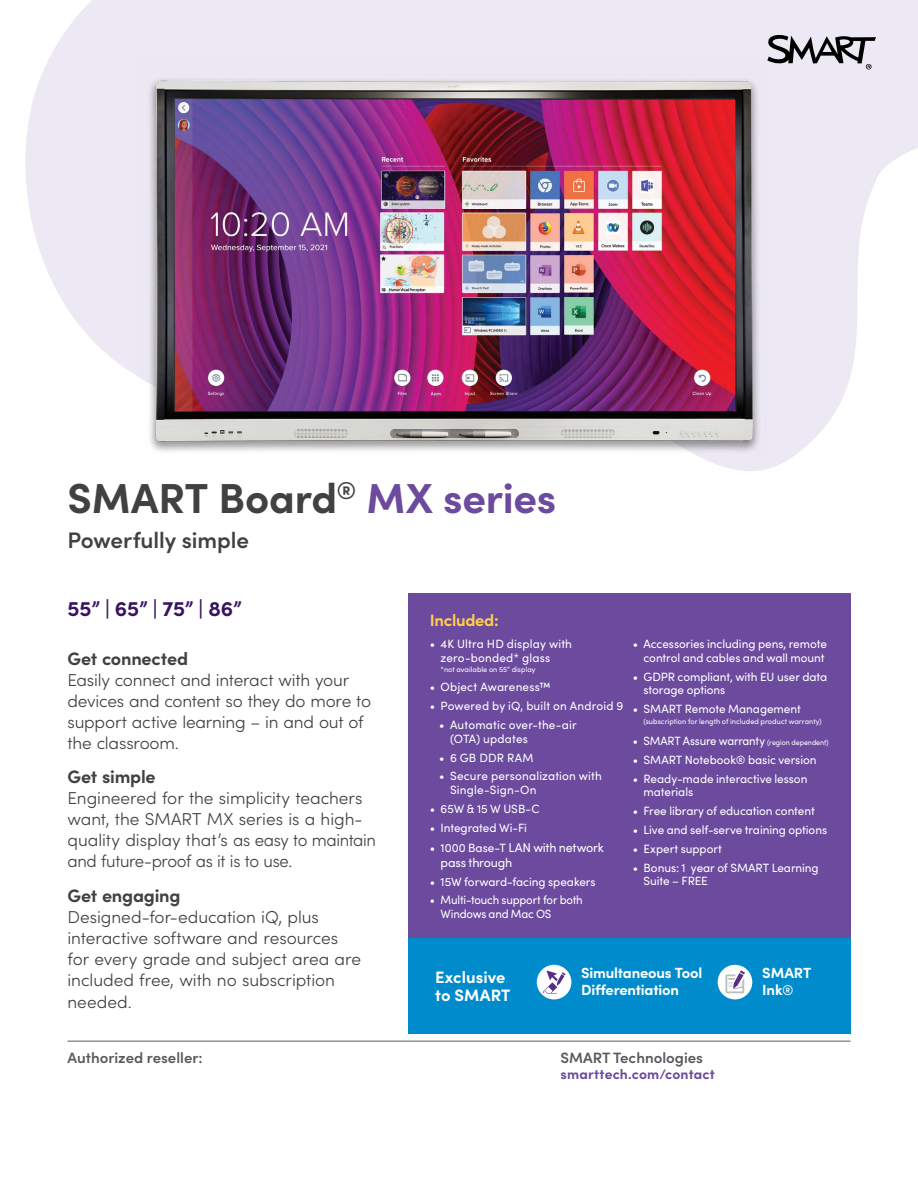
<style>
.page{position:relative;width:918px;height:1188px;background:#fff}
.page>*{position:absolute;margin:0;border:0;box-sizing:border-box;transform-origin:0 0}
.t1{font:700 42px "Sofia Pro";letter-spacing:-.005em;color:#414042}
.t2{font:600 22.5px "Sofia Pro";color:#414042}
.t3{font:700 21px "Sofia Pro";color:#381460}
.t4{font:700 18px "Sofia Pro";letter-spacing:-.01em;color:#414042}
.t5{font:300 17.25px/21px "Sofia Pro";letter-spacing:-.005em;color:#414042}
.t6{font:700 16.5px/18px "Sofia Pro";letter-spacing:.005em;color:#fff}
.t7{font:700 16.5px "Sofia Pro";letter-spacing:-.02em;color:#ffcc4e}
.t8{font:600 15px "Sofia Pro";color:#58595b}
.t9{font:700 14.7px/16.5px "Sofia Pro";letter-spacing:-.015em;color:#fff}
.t10{font:700 13.8px "Sofia Pro";letter-spacing:.01em;color:#6c4b9f}
.t11{font:12.75px/15px "Sofia Pro";letter-spacing:-.015em;color:#fff}
.t12{font:12px/13.5px "Sofia Pro";letter-spacing:-.005em;color:#fff}
.t13{font:12px/13.5px "Sofia Pro";letter-spacing:.015em;color:#fff}
.t14{font:12px/13.5px "Sofia Pro";letter-spacing:-.005em;color:#fff;scale:.95 1}
.t15{font:7.5px "Sofia Pro";letter-spacing:.005em;color:#fff}
.s1{color:#6c4b9f}
.s2{font-size:12px}
.s3{font-size:7.5px}
.s4{font-weight:400;font-size:14.25px}
</style>
<div class="page">
<svg style="left:25px;top:0;width:893px;height:471px;fill:#ece9f4"></svg>
<svg style="left:766px;top:33px;width:110px;height:36px;background:#a19fa7"></svg>
<div style="left:408px;top:593px;width:442px;height:349px;background:#6c4b9f"></div>
<div style="left:408px;top:938px;width:442px;height:96px;background:#008ccc"></div>
<div style="left:537px;top:965px;width:34px;height:34px;background:#fff;border-radius:50%"></div>
<svg style="left:543px;top:971px;width:23px;height:23px"></svg>
<div style="left:718px;top:965px;width:34px;height:34px;background:#fff;border-radius:50%"></div>
<svg style="left:725px;top:970px;width:20px;height:23px"></svg>
<hr style="left:68px;top:1041px;width:782px;height:1px;background:#58595b">
<img style="left:139px;top:59px;width:627px;height:395px">
<h1 class="t1" style="left:68px;top:466px;width:490px">SMART Board<sup>®</sup> <span class="s1">MX series</span></h1>
<h2 class="t2" style="left:68px;top:524px;width:183px">Powerfully simple</h2>
<h3 class="t3" style="left:68px;top:592px;width:176px">55” | 65” | 75” | 86”</h3>
<h3 class="t4" style="left:68px;top:644px;width:122px">Get connected</h3>
<h3 class="t5" style="left:68px;top:668px;width:305px">Easily connect and interact with your devices and content so they do more to support active learning – in and out of the classroom.</h3>
<h3 class="t4" style="left:68px;top:763px;width:90px">Get simple</h3>
<h3 class="t5" style="left:67px;top:787px;width:310px">Engineered for the simplicity teachers want, the SMART MX series is a high&shy;quality display that’s as easy to maintain and future-proof as it is to use.</h3>
<h3 class="t4" style="left:68px;top:881px;width:115px">Get engaging</h3>
<h3 class="t5" style="left:68px;top:905px;width:295px">Designed-for-education iQ, plus interactive software and resources for every grade and subject area are included free, with no subscription needed.</h3>
<h3 class="t7" style="left:430px;top:608px;width:70px">Included:</h3>
<p class="t13" style="left:441px;top:637px;width:133px;text-indent:-11px">• 4K Ultra HD display with zero-bonded* glass</p>
<p class="t15" style="left:441px;top:664px;width:97px">*not available on 55” display</p>
<p class="t13" style="left:430px;top:680px;width:122px">• Object Awareness™</p>
<p class="t13" style="left:430px;top:699px;width:195px">• Powered by iQ, built on Android 9</p>
<p class="t13" style="left:450px;top:718px;width:128px;text-indent:-11px">• Automatic over-the-air (OTA) updates</p>
<p class="t12" style="left:439px;top:750px;width:96px">• 6 GB DDR RAM</p>
<p class="t13" style="left:450px;top:769px;width:153px;text-indent:-11px">• Secure personalization with<br>Single-Sign-On</p>
<p class="t12" style="left:430px;top:801px;width:111px">• 65W &amp; 15 W USB-C</p>
<p class="t12" style="left:430px;top:820px;width:99px">• Integrated Wi-Fi</p>
<p class="t11" style="left:441px;top:840px;width:165px;text-indent:-11px"><span class="s2">• 1000 Base-T</span> LAN with network pass through</p>
<p class="t12" style="left:430px;top:874px;width:167px">• 15W forward-facing speakers</p>
<p class="t14" style="left:441px;top:893px;width:151px;text-indent:-11px">• Multi-touch support for both<br>Windows and Mac OS</p>
<p class="t12" style="left:633px;top:637px;width:196px;text-align:right">• Accessories including pens, remote control and cables and wall mount</p>
<p class="t12" style="left:644px;top:669px;width:185px;text-indent:-11px">• GDPR compliant, with EU user data storage options</p>
<p class="t12" style="left:633px;top:702px;width:170px">• SMART Remote Management</p>
<p class="t15" style="left:644px;top:716px;width:180px">(subscription for length of included product warranty)</p>
<p class="t14" style="left:633px;top:733px;width:208px">• SMART Assure warranty <span class="s3">(region dependent)</span></p>
<p class="t12" style="left:633px;top:752px;width:185px">• SMART Notebook® basic version</p>
<p class="t12" style="left:644px;top:771px;width:165px;text-indent:-11px">• Ready-made interactive lesson materials</p>
<p class="t12" style="left:633px;top:804px;width:184px">• Free library of education content</p>
<p class="t12" style="left:633px;top:822px;width:196px">• Live and self-serve training options</p>
<p class="t12" style="left:633px;top:841px;width:91px">• Expert support</p>
<p class="t12" style="left:644px;top:860px;width:177px;text-indent:-11px">• Bonus: 1 year of SMART Learning<br>Suite – FREE</p>
<h3 class="t6" style="left:435px;top:966px;width:77px">Exclusive to SMART</h3>
<p class="t9" style="left:581px;top:964px;width:123px">Simultaneous Tool<br>Differentiation</p>
<p class="t9" style="left:762px;top:964px;width:51px">SMART<br>Ink<span class="s4">®</span></p>
<p class="t8" style="left:68px;top:1046px;width:137px">Authorized reseller:</p>
<p class="t8" style="left:561px;top:1046px;width:144px">SMART Technologies</p>
<p class="t10" style="left:561px;top:1064px;width:156px">smarttech.com/contact</p>
</div>
